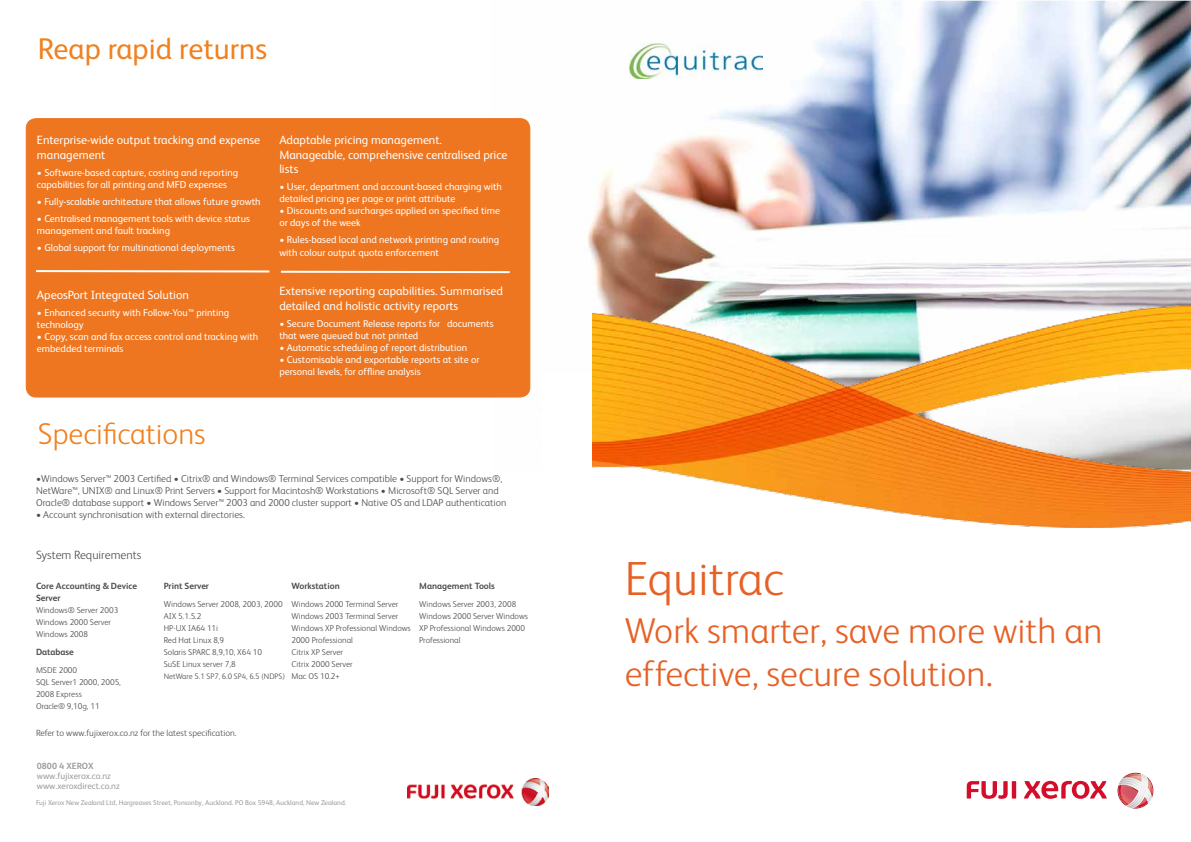
<style>
.page{position:relative;width:1191px;height:842px;background:#fff}
.page>*{position:absolute;margin:0;border:0;box-sizing:border-box;transform-origin:0 0}
.t1{font:300 48px "Xerox Sans";color:#e66126}
.t2{font:300 36px/43.2px "Xerox Sans";color:#e66126}
.t3{font:30px "Xerox Sans";color:#f1811f}
.t4{font:300 30px "Xerox Sans";color:#f1811f}
.t5{font:12px/14.4px "Xerox Sans";color:#fff}
.t6{font:300 12px "Xerox Sans";color:#4b4b4d}
.t7{font:10px/12px "Xerox Sans";color:#fff}
.t8{font:300 10px/12px "Xerox Sans";color:#4b4b4d}
.t9{font:700 9px/12px "Xerox Sans";color:#4b4b4d}
.t10{font:300 9px "Xerox Sans";color:#4b4b4d}
.t11{font:9px/10px "Xerox Sans";color:#9a9c9d}
.t12{font:700 9px "Xerox Sans";color:#9a9c9d}
.t13{font:300 8.5px/12px "Xerox Sans";color:#4b4b4d}
.t14{font:300 8px "Xerox Sans";color:#4b4b4d}
.t15{font:7px "Xerox Sans";color:#9a9c9d}
</style>
<div class="page">
<svg style="left:1117px;top:773px;width:36px;height:36px"></svg>
<img style="left:1126px;top:774px;width:17px;height:33px">
<svg style="left:966px;top:781px;width:140px;height:18px"></svg>
<img style="left:490px;top:1px;width:701px;height:397px">
<img style="left:407px;top:779px;width:141px;height:27px">
<img style="left:629px;top:43px;width:134px;height:35px">
<div style="left:540px;top:372px;width:241px;height:155px;background:#fff"></div>
<img style="left:593px;top:306px;width:598px;height:221px">
<div style="left:26px;top:119px;width:504px;height:278px;background:#ee7620;border-radius:10px"></div>
<div style="left:26px;top:118px;width:504px;height:279px;border:1px solid #ec7520;border-radius:10px"></div>
<svg style="left:36px;top:270px;width:234px;height:3px"></svg>
<svg style="left:281px;top:270px;width:229px;height:4px"></svg>
<h3 class="t3" style="left:38px;top:29px;width:231px">Reap rapid returns</h3>
<p class="t5" style="left:37px;top:132px;width:225px">Enterprise-wide output tracking and expense management</p>
<p class="t7" style="left:37px;top:166px;width:203px">• Software-based capture, costing and reporting capabilities for all printing and MFD expenses</p>
<p class="t7" style="left:37px;top:195px;width:225px">• Fully-scalable architecture that allows future growth</p>
<p class="t7" style="left:37px;top:212px;width:214px">• Centralised management tools with device status management and fault tracking</p>
<p class="t7" style="left:37px;top:241px;width:199px">• Global support for multinational deployments</p>
<p class="t5" style="left:37px;top:287px;width:153px">ApeosPort Integrated Solution</p>
<p class="t7" style="left:37px;top:306px;width:194px">• Enhanced security with Follow-You™ printing technology</p>
<p class="t7" style="left:37px;top:330px;width:223px">• Copy, scan and fax access control and tracking with embedded terminals</p>
<h3 class="t4" style="left:38px;top:414px;width:169px">Specifications</h3>
<p class="t5" style="left:279px;top:132px;width:230px">Adaptable pricing management.<br>Manageable, comprehensive centralised price lists</p>
<p class="t7" style="left:279px;top:180px;width:224px">• User, department and account-based charging with detailed pricing per page or print attribute</p>
<p class="t7" style="left:279px;top:204px;width:222px">• Discounts and surcharges applied on specified time or days of the week</p>
<p class="t7" style="left:279px;top:233px;width:221px;line-height:13.2px">• Rules-based local and network printing and routing with colour output quota enforcement</p>
<p class="t5" style="left:279px;top:283px;width:225px">Extensive reporting capabilities. Summarised detailed and holistic activity reports</p>
<p class="t7" style="left:279px;top:317px;width:216px">• Secure Document Release reports for documents that were queued but not printed</p>
<p class="t7" style="left:279px;top:341px;width:189px">• Automatic scheduling of report distribution</p>
<p class="t7" style="left:279px;top:353px;width:202px">• Customisable and exportable reports at site or personal levels, for offline analysis</p>
<p class="t8" style="left:36px;top:472px;width:472px">•Windows Server™ 2003 Certified • Citrix® and Windows® Terminal Services compatible • Support for Windows®,<br>NetWare™, UNIX® and Linux® Print Servers • Support for Macintosh® Workstations • Microsoft® SQL Server and<br>Oracle® database support • Windows Server™ 2003 and 2000 cluster support • Native OS and LDAP authentication</p>
<p class="t8" style="left:36px;top:508px;width:210px">• Account synchronisation with external directories.</p>
<p class="t6" style="left:36px;top:547px;width:107px">System Requirements</p>
<p class="t9" style="left:36px;top:580px;width:103px">Core Accounting &amp; Device<br>Server</p>
<p class="t13" style="left:36px;top:604px;width:84px">Windows® Server 2003<br>Windows 2000 Server<br>Windows 2008</p>
<p class="t9" style="left:36px;top:646px;width:39px">Database</p>
<p class="t13" style="left:36px;top:663px;width:86px">MSDE 2000<br>SQL Server1 2000, 2005,<br>2008 Express<br>Oracle® 9,10g, 11</p>
<p class="t9" style="left:291px;top:580px;width:50px">Workstation</p>
<p class="t13" style="left:291px;top:598px;width:121px">Windows 2000 Terminal Server<br>Windows 2003 Terminal Server<br>Windows XP Professional Windows<br>2000 Professional<br>Citrix XP Server<br>Citrix 2000 Server<br>Mac OS 10.2+</p>
<p class="t9" style="left:164px;top:580px;width:47px">Print Server</p>
<p class="t13" style="left:164px;top:598px;width:120px">Windows Server 2008, 2003, 2000<br>AIX 5.1.5.2<br>HP-UX IA64 11i<br>Red Hat Linux 8,9<br>Solaris SPARC 8,9,10, X64 10<br>SuSE Linux server 7,8</p>
<p class="t14" style="left:164px;top:671px;width:123px">NetWare 5.1 SP7, 6.0 SP4, 6.5 (NDPS)</p>
<p class="t10" style="left:36px;top:727px;width:202px">Refer to www.fujixerox.co.nz for the latest specification.</p>
<p class="t9" style="left:419px;top:580px;width:77px">Management Tools</p>
<p class="t13" style="left:419px;top:598px;width:110px">Windows Server 2003, 2008<br>Windows 2000 Server Windows<br>XP Professional Windows 2000<br>Professional</p>
<p class="t12" style="left:37px;top:760px;width:58px">0800 4 XEROX</p>
<p class="t11" style="left:37px;top:770px;width:84px">www.fujixerox.co.nz www.xeroxdirect.co.nz</p>
<p class="t15" style="left:36px;top:798px;width:312px">Fuji Xerox New Zealand Ltd, Hargreaves Street, Ponsonby, Auckland. PO Box 5948, Auckland, New Zealand.</p>
<h1 class="t1" style="left:625px;top:547px;width:160px">Equitrac</h1>
<h2 class="t2" style="left:625px;top:607px;width:479px">Work smarter, save more with an effective, secure solution.</h2>
</div>
